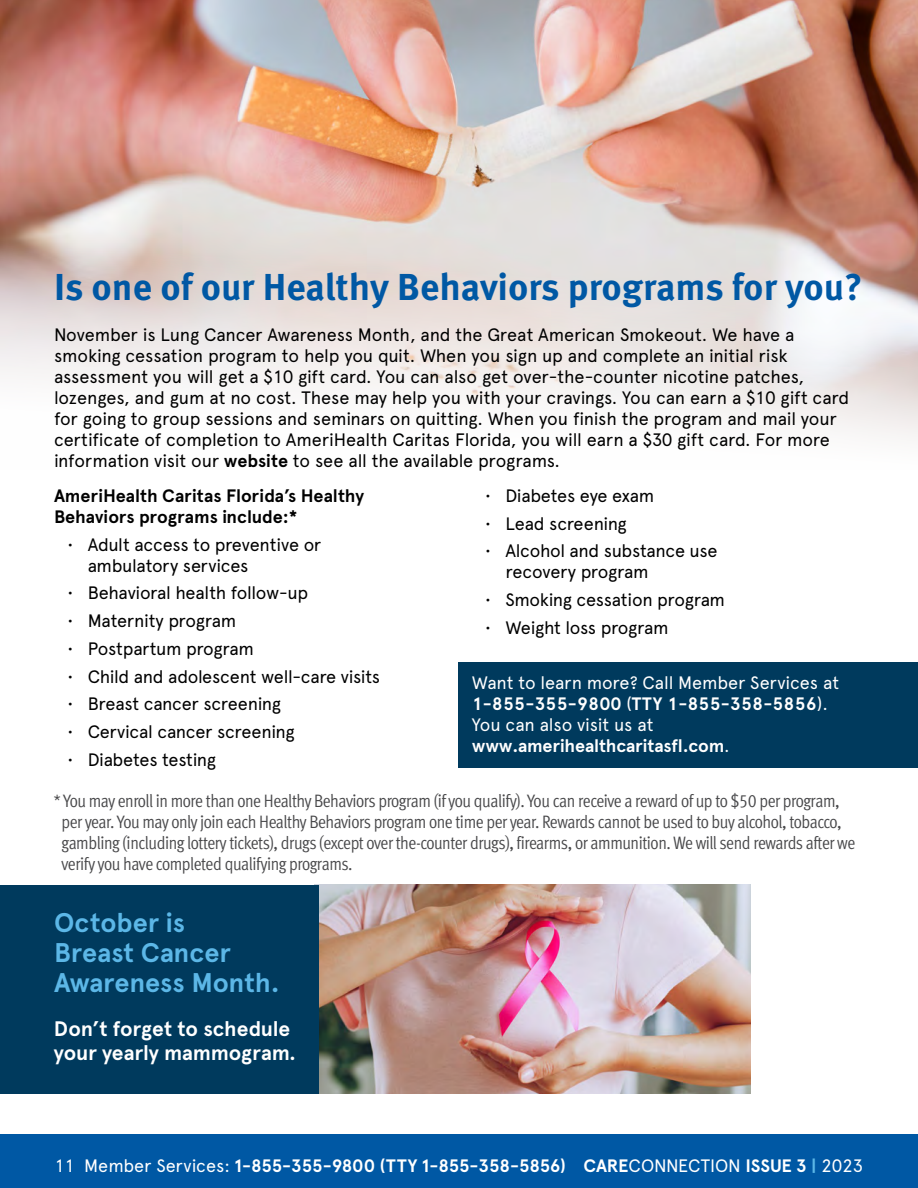
<style>
.page{position:relative;width:918px;height:1188px;background:#fff}
.page>*{position:absolute;margin:0;border:0;box-sizing:border-box;transform-origin:0 0}
.Header_with_span{font:700 37.5px "Meta Pro";color:#0058a4}
.Topic_header{font:700 27px/30px "Apercu Pro";letter-spacing:-.005em;color:#5cb7e7}
.Topic_header-2{font:700 21px/24px "Apercu Pro";letter-spacing:-.005em;color:#fff}
.Body{font:18px/21px "Apercu Pro";letter-spacing:-.015em;color:#000}
.footnote{font:18px/21px "Meta Pro Cond Norm";letter-spacing:-.025em;color:#48484a}
.Body-2{font:18px/21px "Apercu Pro";letter-spacing:-.01em;color:#fff}
.t1{font:700 18px "Apercu Pro";letter-spacing:-.01em;color:#fff}
.Body-3{font:700 18px/21px "Apercu Pro";color:#000}
.s1{font-weight:700}
.s2{font-weight:400}
.s3{color:#5cb7e7}
</style>
<div class="page">
<div style="left:0;top:1134px;width:918px;height:54px;background:#0058a4"></div>
<img style="left:0;top:0;width:918px;height:439px">
<img style="left:319px;top:885px;width:432px;height:209px">
<div style="left:0;top:885px;width:319px;height:209px;background:#003a5d"></div>
<div style="left:458px;top:662px;width:460px;height:106px;background:#003a5d"></div>
<p class="Header_with_span" style="left:54px;top:258px;width:810px">Is one of our Healthy Behaviors programs for you?</p>
<p class="Body" style="left:54px;top:323px;width:797px">November is Lung Cancer Awareness Month, and the Great American Smokeout. We have a smoking cessation program to help you quit. When you sign up and complete an initial risk assessment you will get a $10 gift card. You can also get over-the-counter nicotine patches, lozenges, and gum at no cost. These may help you with your cravings. You can earn a $10 gift card for going to group sessions and seminars on quitting. When you finish the program and mail your certificate of completion to AmeriHealth Caritas Florida, you will earn a $30 gift card. For more information visit our <span class="s1">website</span> to see all the available programs.</p>
<p class="Body-3" style="left:54px;top:484px;width:312px">AmeriHealth Caritas Florida’s Healthy<br>Behaviors programs include:*</p>
<p class="Body" style="left:88px;top:533px;width:235px;text-indent:-20px">• Adult access to preventive or ambulatory services</p>
<p class="Body" style="left:68px;top:581px;width:242px">• Behavioral health follow-up</p>
<p class="Body" style="left:68px;top:609px;width:170px">• Maternity program</p>
<p class="Body" style="left:68px;top:637px;width:188px">• Postpartum program</p>
<p class="Body" style="left:68px;top:665px;width:314px">• Child and adolescent well-care visits</p>
<p class="Body" style="left:68px;top:692px;width:215px">• Breast cancer screening</p>
<p class="Body" style="left:68px;top:720px;width:229px">• Cervical cancer screening</p>
<p class="Body" style="left:68px;top:748px;width:150px">• Diabetes testing</p>
<p class="Body" style="left:485px;top:484px;width:171px">• Diabetes eye exam</p>
<p class="Body" style="left:485px;top:512px;width:143px">• Lead screening</p>
<p class="Body" style="left:506px;top:539px;width:214px;text-indent:-20px">• Alcohol and substance use recovery program</p>
<p class="Body" style="left:485px;top:588px;width:241px">• Smoking cessation program</p>
<p class="Body" style="left:485px;top:616px;width:185px">• Weight loss program</p>
<p class="Body-2" style="left:472px;top:671px;width:369px">Want to learn more? Call Member Services at <span class="s1">1-855-355-9800</span> (<span class="s1">TTY 1-855-358-5856</span>).<br>You can also visit us at <span class="s1">www.amerihealthcaritasfl.com</span>.</p>
<p class="footnote" style="left:61px;top:789px;width:795px;text-indent:-8px">* You may enroll in more than one Healthy Behaviors program (if you qualify). You can receive a reward of up to $50 per program, per year. You may only join each Healthy Behaviors program one time per year. Rewards cannot be used to buy alcohol, tobacco, gambling (including lottery tickets), drugs (except over the-counter drugs), firearms, or ammunition. We will send rewards after we verify you have completed qualifying programs.</p>
<p class="Topic_header" style="left:54px;top:906px;width:227px">October is<br>Breast Cancer<br>Awareness Month.</p>
<p class="Topic_header-2" style="left:54px;top:1016px;width:244px">Don’t forget to schedule your yearly mammogram.</p>
<p class="t1" style="left:55px;top:1152px;width:810px"><span class="s2">11 Member Services:</span> 1-855-355-9800 (TTY 1-855-358-5856) CARE<span class="s2">CONNECTION</span> ISSUE 3 <span class="s3">|</span> <span class="s2">2023</span></p>
</div>
